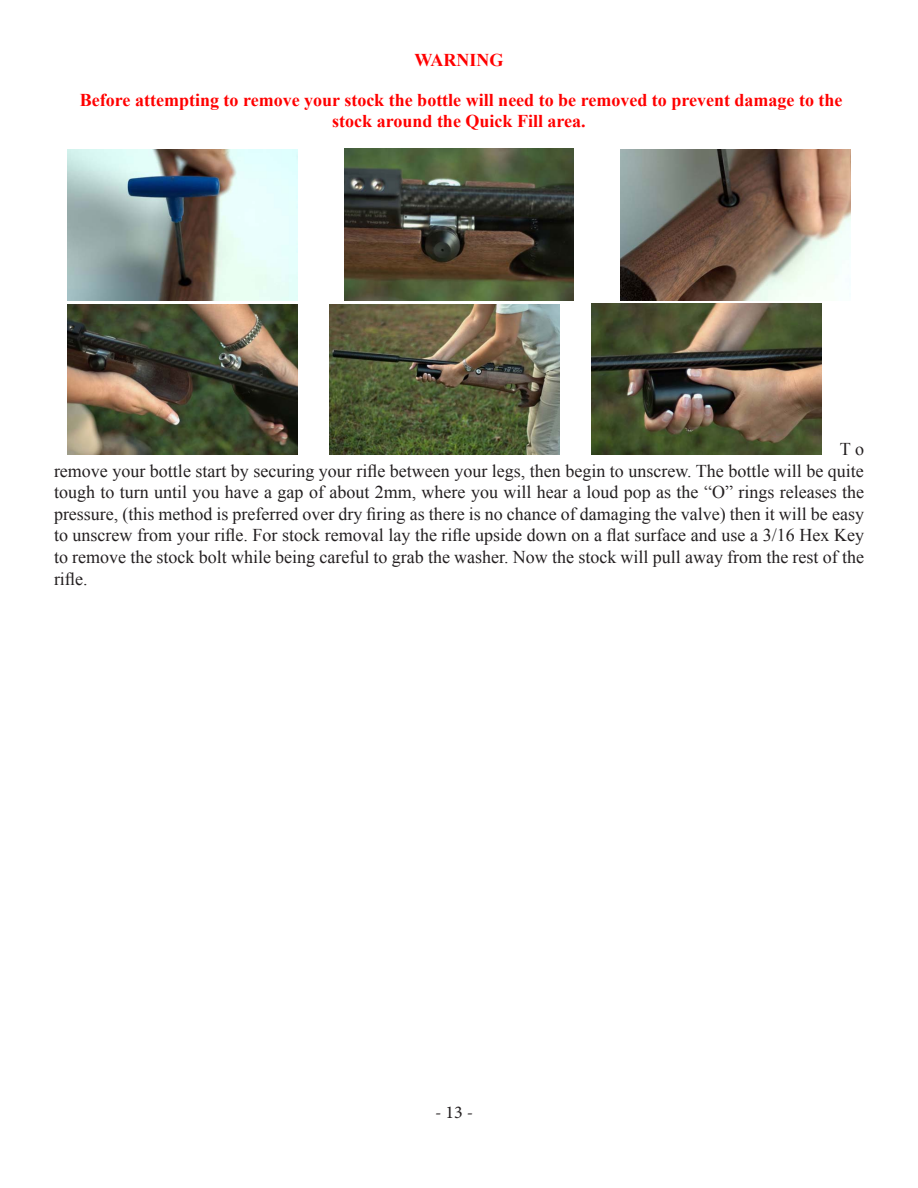
<style>
.page{position:relative;width:918px;height:1188px;background:#fff}
.page>*{position:absolute;margin:0;border:0;box-sizing:border-box;transform-origin:0 0}
.t1{font:18px/21.6px "Times New Roman";color:#231f20;text-align:justify}
.t2{font:700 18px/21.6px "Times New Roman";color:#f00;text-align:center}
.t3{font:18px "Minion Pro";color:#231f20}
</style>
<div class="page">
<img style="left:68px;top:149px;width:229px;height:151px">
<img style="left:344px;top:149px;width:230px;height:151px">
<img style="left:621px;top:149px;width:229px;height:151px">
<img style="left:68px;top:304px;width:229px;height:151px">
<img style="left:330px;top:305px;width:229px;height:150px">
<img style="left:592px;top:304px;width:229px;height:151px">
<p class="t2" style="left:415px;top:49px;width:90px">WARNING</p>
<p class="t2" style="left:80px;top:89px;width:764px">Before attempting to remove your stock the bottle will need to be removed to prevent damage to the stock around the Quick Fill area.</p>
<p class="t1" style="left:54px;top:438px;width:812px;text-indent:786px">To remove your bottle start by securing your rifle between your legs, then begin to unscrew. The bottle will be quite tough to turn until you have a gap of about 2mm, where you will hear a loud pop as the “O” rings releases the pressure, (this method is preferred over dry firing as there is no chance of damaging the valve) then it will be easy to unscrew from your rifle. For stock removal lay the rifle upside down on a flat surface and use a 3/16 Hex Key to remove the stock bolt while being careful to grab the washer. Now the stock will pull away from the rest of the rifle.</p>
<p class="t3" style="left:435px;top:1100px;width:40px">- 13 -</p>
</div>
